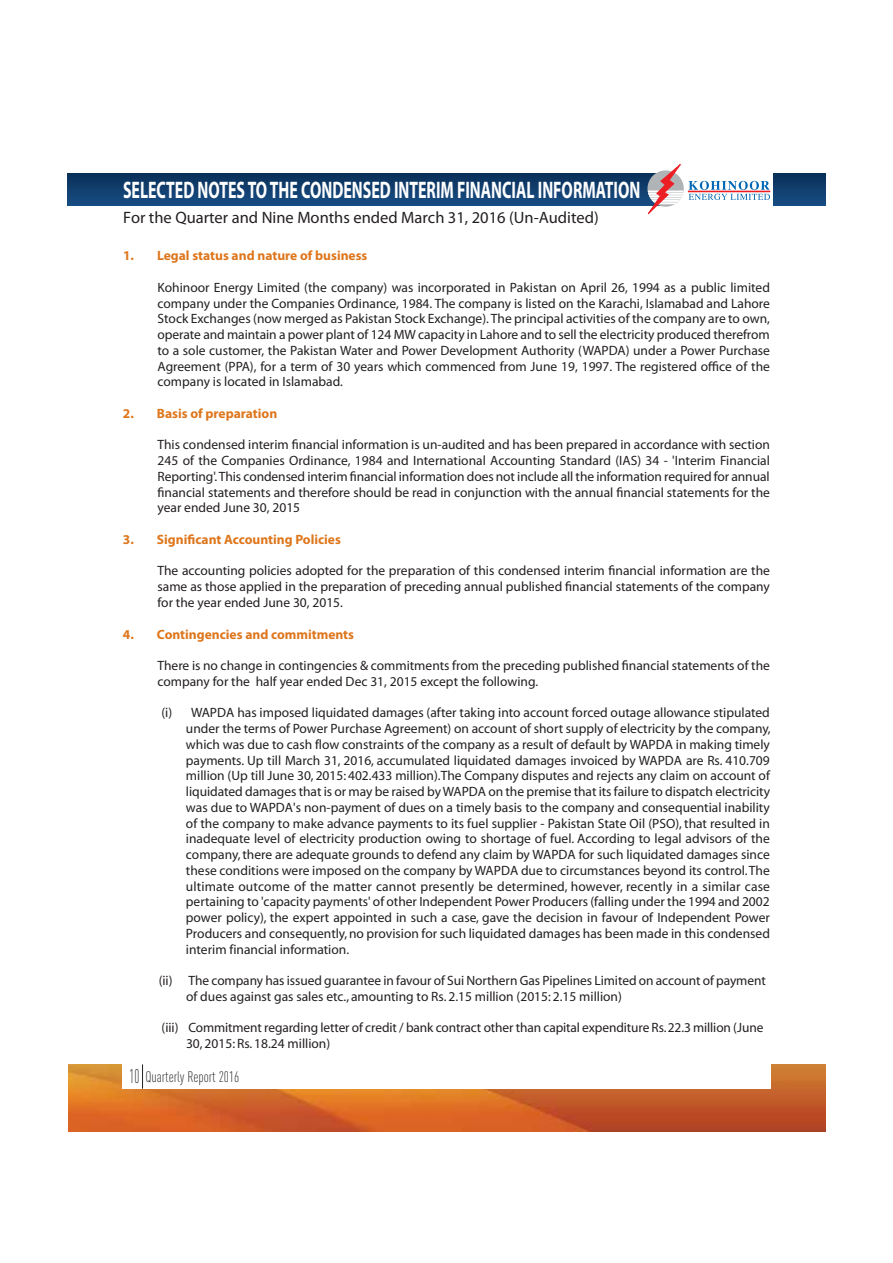
<style>
.page{position:relative;width:893px;height:1263px;background:#fff}
.page>*{position:absolute;margin:0;border:0;box-sizing:border-box;transform-origin:0 0}
.t1{font:700 24px "Myriad Pro";color:#fff;scale:.66 1}
.t2{font:16.5px "Myriad Pro";color:#231f20}
.t3{font:300 15px "DIN Cond";color:#231f20}
.t4{font:13.5px/15.8px "Myriad";letter-spacing:-.005em;color:#231f20}
.t5{font:13.5px/15.8px "Myriad Pro";color:#231f20;text-align:justify}
.t6{font:700 13.5px "Myriad Pro";color:#de761c}
.s1{font-size:19.5px}
</style>
<div class="page">
<svg style="left:68px;top:173px;width:757px;height:33px;background:#103f6e"></svg>
<div style="left:662px;top:172px;width:110px;height:35px;background:#fff"></div>
<img style="left:69px;top:1064px;width:756px;height:67px">
<div style="left:122px;top:1061px;width:648px;height:28px;background:#fff"></div>
<svg style="left:647px;top:170px;width:37px;height:37px"></svg>
<hr style="left:647px;top:191px;width:37px;height:1px;background:#fff">
<hr style="left:647px;top:193px;width:37px;height:2px;background:#fff">
<hr style="left:647px;top:195px;width:37px;height:2px;background:#fff">
<svg style="left:647px;top:164px;width:34px;height:51px"></svg>
<hr style="left:688px;top:191px;width:82px;height:1px;background:#ed1d24">
<svg style="left:689px;top:181px;width:81px;height:19px"></svg>
<svg style="left:142px;top:1064px;width:1px;height:25px"></svg>
<h1 class="t1" style="left:123px;top:177px;width:785px">SELECTED NOTES TO THE CONDENSED INTERIM FINANCIAL INFORMATION</h1>
<p class="t2" style="left:123px;top:208px;width:477px">For the Quarter and Nine Months ended March 31, 2016 (Un-Audited)</p>
<p class="t6" style="left:123px;top:248px;width:246px">1. Legal status and nature of business</p>
<p class="t5" style="left:158px;top:280px;width:614px">Kohinoor Energy Limited (the company) was incorporated in Pakistan on April 26, 1994 as a public limited company under the Companies Ordinance, 1984. The company is listed on the Karachi, Islamabad and Lahore Stock Exchanges (now merged as Pakistan Stock Exchange). The principal activities of the company are to own, operate and maintain a power plant of 124 MW capacity in Lahore and to sell the electricity produced therefrom to a sole customer, the Pakistan Water and Power Development Authority (WAPDA) under a Power Purchase Agreement (PPA), for a term of 30 years which commenced from June 19, 1997. The registered office of the company is located in Islamabad.</p>
<p class="t6" style="left:123px;top:406px;width:156px">2. Basis of preparation</p>
<p class="t5" style="left:158px;top:437px;width:614px">This condensed interim financial information is un-audited and has been prepared in accordance with section 245 of the Companies Ordinance, 1984 and International Accounting Standard (IAS) 34 - 'Interim Financial Reporting'. This condensed interim financial information does not include all the information required for annual financial statements and therefore should be read in conjunction with the annual financial statements for the year ended June 30, 2015</p>
<p class="t6" style="left:123px;top:532px;width:219px">3. Significant Accounting Policies</p>
<p class="t5" style="left:158px;top:563px;width:614px">The accounting policies adopted for the preparation of this condensed interim financial information are the same as those applied in the preparation of preceding annual published financial statements of the company for the year ended June 30, 2015.</p>
<p class="t6" style="left:123px;top:626px;width:233px">4. Contingencies and commitments</p>
<p class="t5" style="left:157px;top:658px;width:614px">There is no change in contingencies &amp; commitments from the preceding published financial statements of the company for the half year ended Dec 31, 2015 except the following.</p>
<p class="t4" style="left:161px;top:705px;width:12px">(i)</p>
<p class="t4" style="left:186px;top:705px;width:586px;text-align:justify;text-indent:5px">WAPDA has imposed liquidated damages (after taking into account forced outage allowance stipulated under the terms of Power Purchase Agreement) on account of short supply of electricity by the company, which was due to cash flow constraints of the company as a result of default by WAPDA in making timely payments. Up till March 31, 2016, accumulated liquidated damages invoiced by WAPDA are Rs. 410.709 million (Up till June 30, 2015: 402.433 million).The Company disputes and rejects any claim on account of liquidated damages that is or may be raised by WAPDA on the premise that its failure to dispatch electricity was due to WAPDA's non-payment of dues on a timely basis to the company and consequential inability of the company to make advance payments to its fuel supplier - Pakistan State Oil (PSO), that resulted in inadequate level of electricity production owing to shortage of fuel. According to legal advisors of the company, there are adequate grounds to defend any claim by WAPDA for such liquidated damages since these conditions were imposed on the company by WAPDA due to circumstances beyond its control. The ultimate outcome of the matter cannot presently be determined, however, recently in a similar case pertaining to 'capacity payments' of other Independent Power Producers (falling under the 1994 and 2002 power policy), the expert appointed in such a case, gave the decision in favour of Independent Power Producers and consequently, no provision for such liquidated damages has been made in this condensed interim financial information.</p>
<p class="t4" style="left:186px;top:973px;width:581px;text-indent:-27px">(ii) The company has issued guarantee in favour of Sui Northern Gas Pipelines Limited on account of payment of dues against gas sales etc., amounting to Rs. 2.15 million (2015: 2.15 million)</p>
<p class="t4" style="left:186px;top:1020px;width:579px;text-indent:-25px">(iii) Commitment regarding letter of credit / bank contract other than capital expenditure Rs. 22.3 million (June<br>30, 2015: Rs. 18.24 million)</p>
<p class="t3" style="left:130px;top:1068px;width:111px"><span class="s1">10</span> Quarterly Report 2016</p>
</div>
